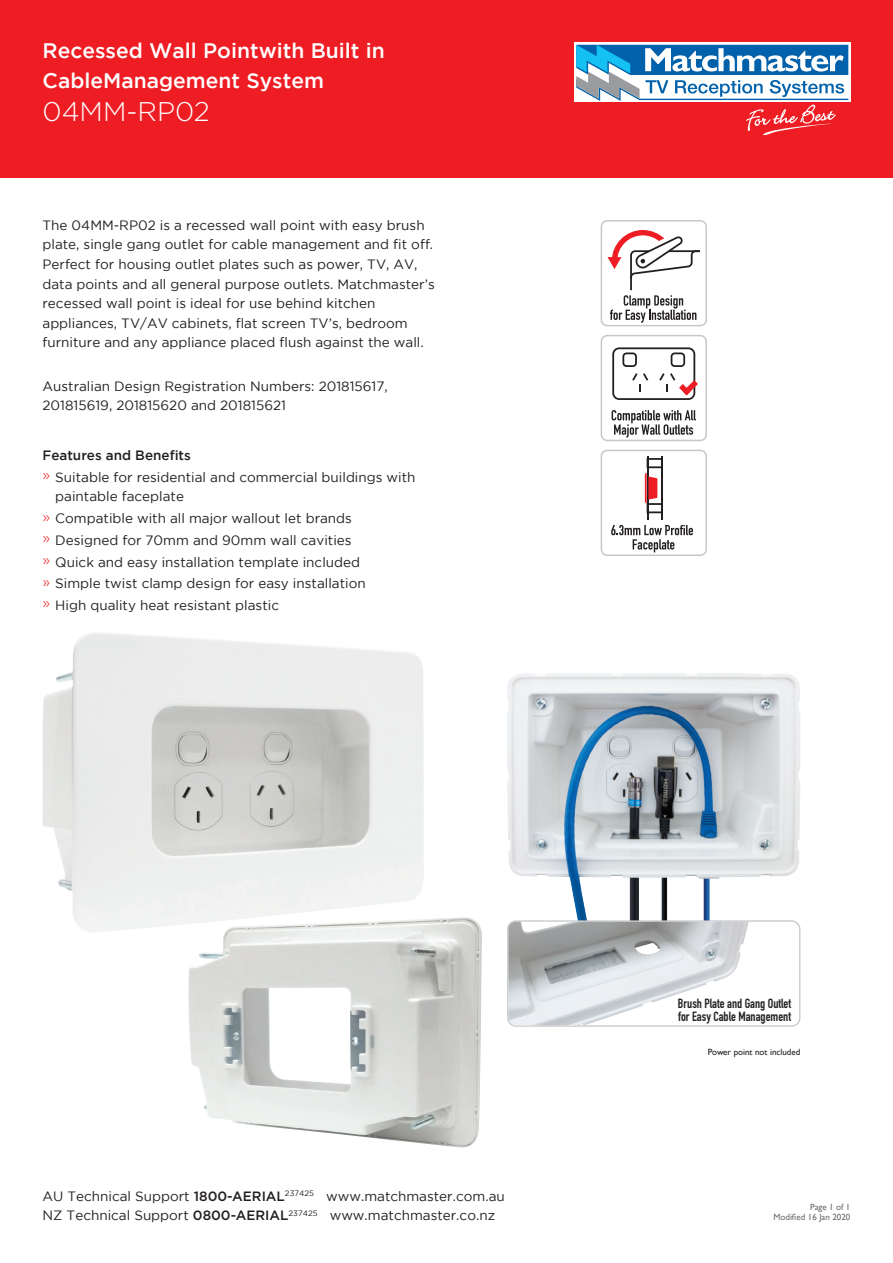
<style>
.page{position:relative;width:893px;height:1263px;background:#fff}
.page>*{position:absolute;margin:0;border:0;box-sizing:border-box;transform-origin:0 0}
.t1{font:300 27px "Gotham";color:#fff}
.t2{font:500 21px/30.5px "Gotham";color:#fff}
.t3{font:13.5px/19.5px "Gotham";color:#231f20}
.t4{font:700 13.2px/13.2px "DIN Condensed";color:#231f20}
.t5{font:9px/10.8px "Gill Sans";color:#6c6d70;text-align:right}
.t6{font:9px "Gill Sans";color:#231f20}
.s1{font-weight:500}
.s2{font-weight:300;font-size:15px;color:#ee1d23}
</style>
<div class="page">
<div style="left:0;top:0;width:893px;height:178px;background:#ee1d23"></div>
<svg style="left:574px;top:43px;width:276px;height:59px"></svg>
<svg style="left:576px;top:45px;width:272px;height:90px"></svg>
<img style="left:188px;top:917px;width:294px;height:230px">
<img style="left:42px;top:633px;width:383px;height:301px">
<img style="left:507px;top:673px;width:293px;height:247px">
<svg style="left:507px;top:920px;width:293px;height:107px"></svg>
<img style="left:508px;top:922px;width:241px;height:103px">
<svg style="left:601px;top:220px;width:106px;height:106px"></svg>
<svg style="left:601px;top:335px;width:106px;height:106px"></svg>
<svg style="left:601px;top:450px;width:106px;height:106px"></svg>
<h2 class="t2" style="left:43px;top:35px;width:344px">Recessed Wall Pointwith Built in<br>CableManagement System</h2>
<h1 class="t1" style="left:43px;top:94px;width:169px">04MM-RP02</h1>
<p class="t3" style="left:43px;top:215px;width:394px">The 04MM-RP02 is a recessed wall point with easy brush plate, single gang outlet for cable management and fit off.<br>Perfect for housing outlet plates such as power, TV, AV, data points and all general purpose outlets. Matchmaster’s recessed wall point is ideal for use behind kitchen appliances, TV/AV cabinets, flat screen TV’s, bedroom furniture and any appliance placed flush against the wall.</p>
<p class="t3" style="left:43px;top:376px;width:347px">Australian Design Registration Numbers: 201815617,<br>201815619, 201815620 and 201815621</p>
<p class="t3" style="left:43px;top:444px;width:374px;line-height:21.8px"><span class="s1">Features and Benefits<br></span><span class="s2">»</span> Suitable for residential and commercial buildings with</p>
<p class="t3" style="left:43px;top:486px;width:325px;line-height:21.8px;text-indent:13px">paintable faceplate<br><span class="s2">»</span> Compatible with all major wallout let brands<br><span class="s2">»</span> Designed for 70mm and 90mm wall cavities<br><span class="s2">»</span> Quick and easy installation template included <span class="s2">»</span> Simple twist clamp design for easy installation <span class="s2">»</span> High quality heat resistant plastic</p>
<p class="t3" style="left:43px;top:1186px;width:464px">AU Technical Support <span class="s1">1800-AERIAL</span><sup>237425</sup> www.matchmaster.com.au<br>NZ Technical Support <span class="s1">0800-AERIAL</span><sup>237425</sup> www.matchmaster.co.nz</p>
<p class="t4" style="left:678px;top:996px;width:115px">Brush Plate and Gang Outlet for Easy Cable Management</p>
<p class="t6" style="left:708px;top:1047px;width:94px">Power point not included</p>
<p class="t5" style="left:773px;top:1201px;width:79px">Page 1 of 1<br>Modified 16 Jan 2020</p>
</div>
